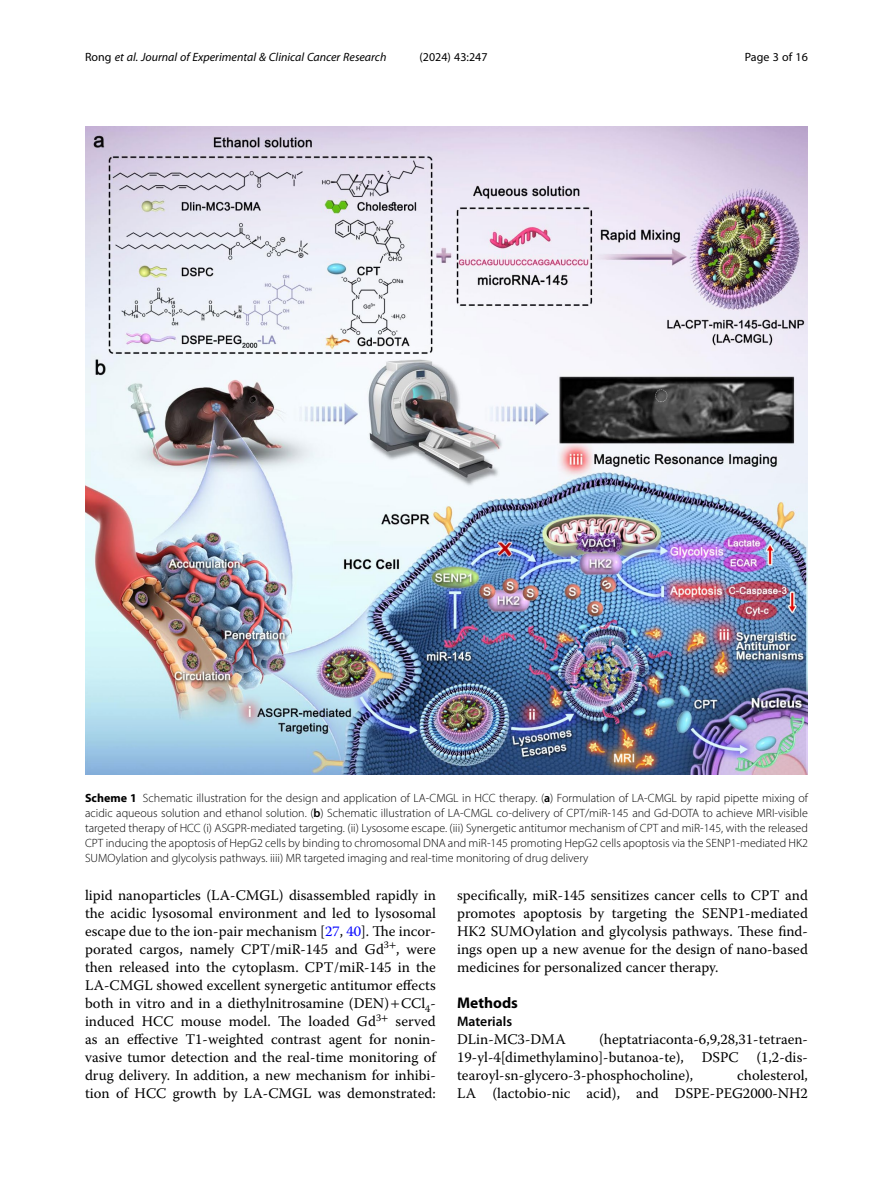
<style>
.page{position:relative;width:893px;height:1191px;background:#fff}
.page>*{position:absolute;margin:0;border:0;box-sizing:border-box;transform-origin:0 0}
.Head_1{font:700 15.45px "Myriad Pro";color:#000}
.Body_Text_Indent{font:14.7px/18px "Warnock Pro";color:#000;text-align:justify}
.Body_Text{font:14.7px/18px "Warnock Pro";color:#000;text-align:justify}
.Head_2_After_1{font:600 13.8px "Myriad Pro";color:#000}
.Figure_Caption{font:300 12px/15px "Myriad Pro";color:#000;text-align:justify}
.t1{font:italic 12px "Myriad Pro";color:#000}
.t2{font:12px "Myriad Pro";color:#000}
.s1{font-style:normal}
.s2{font-weight:700}
.s3{font-weight:600}
.s4{color:#00f}
</style>
<div class="page">
<img style="left:85px;top:126px;width:723px;height:648px">
<p class="t1" style="left:85px;top:50px;width:303px"><span class="s1">Rong</span> et al. Journal of Experimental &amp; Clinical Cancer Research</p>
<p class="t2" style="left:420px;top:50px;width:70px">(2024) 43:247</p>
<p class="t2" style="left:745px;top:50px;width:65px">Page 3 of 16</p>
<p class="Figure_Caption" style="left:85px;top:790px;width:724px"><span class="s2">Scheme 1</span> Schematic illustration for the design and application of LA-CMGL in HCC therapy. (<span class="s3">a</span>) Formulation of LA-CMGL by rapid pipette mixing of acidic aqueous solution and ethanol solution. (<span class="s3">b</span>) Schematic illustration of LA-CMGL co-delivery of CPT/miR-145 and Gd-DOTA to achieve MRI-visible targeted therapy of HCC (i) ASGPR-mediated targeting. (ii) Lysosome escape. (iii) Synergetic antitumor mechanism of CPT and miR-145, with the released CPT inducing the apoptosis of HepG2 cells by binding to chromosomal DNA and miR-145 promoting HepG2 cells apoptosis via the SENP1-mediated HK2<br>SUMOylation and glycolysis pathways. iiii) MR targeted imaging and real-time monitoring of drug delivery</p>
<p class="Body_Text_Indent" style="left:85px;top:886px;width:352px">lipid nanoparticles (LA-CMGL) disassembled rapidly in the acidic lysosomal environment and led to lysosomal escape due to the ion-pair mechanism [<span class="s4">27</span>, <span class="s4">40</span>]. The incor‑ porated cargos, namely CPT/miR-145 and Gd<sup>3</sup><sup>+</sup>, were then released into the cytoplasm. CPT/miR-145 in the LA-CMGL showed excellent synergetic antitumor effects both in vitro and in a diethylnitrosamine (DEN) CCl<sub>4</sub>- induced HCC mouse model. The loaded Gd<sup>3</sup><sup>+</sup> served as an effective T1-weighted contrast agent for nonin‑ vasive tumor detection and the real-time monitoring of drug delivery. In addition, a new mechanism for inhibi‑ tion of HCC growth by LA-CMGL was demonstrated:</p>
<p class="Body_Text_Indent" style="left:457px;top:886px;width:352px">specifically, miR-145 sensitizes cancer cells to CPT and promotes apoptosis by targeting the SENP1-mediated HK2 SUMOylation and glycolysis pathways. These find‑ ings open up a new avenue for the design of nano-based medicines for personalized cancer therapy.</p>
<p class="Head_1" style="left:457px;top:993px;width:62px">Methods</p>
<p class="Head_2_After_1" style="left:457px;top:1013px;width:57px">Materials</p>
<p class="Body_Text" style="left:457px;top:1030px;width:110px">DLin-MC3-DMA</p>
<p class="Body_Text" style="left:457px;top:1030px;width:352px;text-indent:142px">(heptatriaconta-6,9,28,31-tetraen-19-yl-4[dimethylamino]-butanoa-te), DSPC (1,2-dis‑ tearoyl-sn-glycero-3-phosphocholine),</p>
<p class="Body_Text" style="left:457px;top:1066px;width:352px;text-align:right">cholesterol,<br>LA (lactobio-nic acid), and DSPE-PEG2000-NH2</p>
</div>
